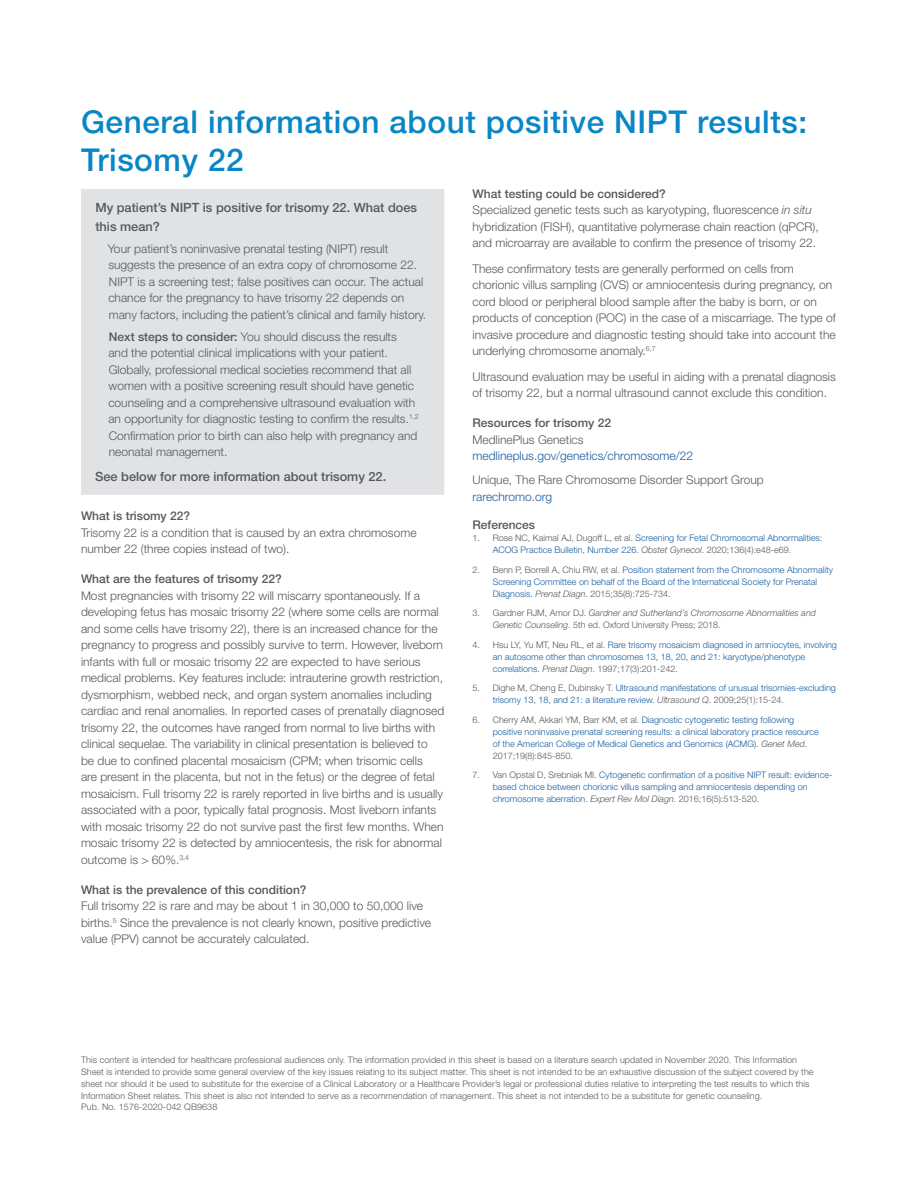
<style>
.page{position:relative;width:918px;height:1188px;background:#fff}
.page>*{position:absolute;margin:0;border:0;box-sizing:border-box;transform-origin:0 0}
.Title{font:500 31.5px/37.8px "Helvetica Neue LT Std";letter-spacing:.02em;color:#0986c6}
.Highlights_Title{font:500 12.75px/19.5px "Helvetica Neue LT Std";color:#57585a}
.Body_Copy{font:300 12px/16.5px "Helvetica Neue LT Std";color:#57585a}
.Highlights_Descrip{font:300 12px/16.5px "Helvetica Neue LT Std";color:#57585a}
.C-Head{font:500 12px "Helvetica Neue LT Std";color:#57585a}
.Body_Copy-2{font:300 12px/16.5px "Helvetica Neue LT Std";color:#175d9e}
.t1{font:300 9px/12px "Helvetica Neue LT Std";color:#175d9e}
.zz_Copyright{font:300 9px/11.9px "Helvetica Neue LT Std";letter-spacing:.01em;color:#57585a}
.t2{font:italic 300 9px/12px "Helvetica Neue LT Std";color:#57585a}
.s1{font-weight:500}
.s2{font-style:italic}
.s3{color:#57585a}
.s4{color:#175d9e}
.s5{font-style:italic;color:#57585a}
.s6{color:#808285}
.s7{font-style:normal}
</style>
<div class="page">
<div style="left:81px;top:189px;width:363px;height:306px;background:#e1e2e4"></div>
<p class="Title" style="left:81px;top:103px;width:728px">General information about positive NIPT results:<br>Trisomy 22</p>
<p class="Highlights_Title" style="left:95px;top:197px;width:323px">My patient’s NIPT is positive for trisomy 22. What does this mean?</p>
<p class="Highlights_Descrip" style="left:108px;top:240px;width:320px">Your patient’s noninvasive prenatal testing (NIPT) result suggests the presence of an extra copy of chromosome 22.<br>NIPT is a screening test; false positives can occur. The actual chance for the pregnancy to have trisomy 22 depends on many factors, including the patient’s clinical and family history.</p>
<p class="Highlights_Descrip" style="left:108px;top:328px;width:312px"><span class="s1">Next steps to consider:</span> You should discuss the results and the potential clinical implications with your patient.<br>Globally, professional medical societies recommend that all women with a positive screening result should have genetic counseling and a comprehensive ultrasound evaluation with an opportunity for diagnostic testing to confirm the results.<sup>1,2<br></sup>Confirmation prior to birth can also help with pregnancy and neonatal management.</p>
<p class="Highlights_Title" style="left:95px;top:467px;width:293px">See below for more information about trisomy 22.</p>
<p class="C-Head" style="left:81px;top:509px;width:111px">What is trisomy 22?</p>
<p class="Body_Copy" style="left:81px;top:524px;width:337px">Trisomy 22 is a condition that is caused by an extra chromosome number 22 (three copies instead of two).</p>
<p class="C-Head" style="left:81px;top:572px;width:202px">What are the features of trisomy 22?</p>
<p class="Body_Copy" style="left:81px;top:587px;width:365px">Most pregnancies with trisomy 22 will miscarry spontaneously. If a developing fetus has mosaic trisomy 22 (where some cells are normal and some cells have trisomy 22), there is an increased chance for the pregnancy to progress and possibly survive to term. However, liveborn infants with full or mosaic trisomy 22 are expected to have serious medical problems. Key features include: intrauterine growth restriction, dysmorphism, webbed neck, and organ system anomalies including cardiac and renal anomalies. In reported cases of prenatally diagnosed trisomy 22, the outcomes have ranged from normal to live births with clinical sequelae. The variability in clinical presentation is believed to<br>be due to confined placental mosaicism (CPM; when trisomic cells<br>are present in the placenta, but not in the fetus) or the degree of fetal mosaicism. Full trisomy 22 is rarely reported in live births and is usually associated with a poor, typically fatal prognosis. Most liveborn infants with mosaic trisomy 22 do not survive past the first few months. When mosaic trisomy 22 is detected by amniocentesis, the risk for abnormal outcome is &gt; 60%.<sup>3,4</sup></p>
<p class="C-Head" style="left:81px;top:882px;width:227px">What is the prevalence of this condition?</p>
<p class="Body_Copy" style="left:81px;top:898px;width:352px">Full trisomy 22 is rare and may be about 1 in 30,000 to 50,000 live births.<sup>5</sup> Since the prevalence is not clearly known, positive predictive value (PPV) cannot be accurately calculated.</p>
<p class="C-Head" style="left:472px;top:186px;width:195px">What testing could be considered?</p>
<p class="Body_Copy" style="left:472px;top:201px;width:348px">Specialized genetic tests such as karyotyping, fluorescence <span class="s2">in situ </span>hybridization (FISH), quantitative polymerase chain reaction (qPCR), and microarray are available to confirm the presence of trisomy 22.</p>
<p class="Body_Copy" style="left:472px;top:260px;width:365px">These confirmatory tests are generally performed on cells from chorionic villus sampling (CVS) or amniocentesis during pregnancy, on cord blood or peripheral blood sample after the baby is born, or on products of conception (POC) in the case of a miscarriage. The type of invasive procedure and diagnostic testing should take into account the underlying chromosome anomaly.<sup>6,7</sup></p>
<p class="Body_Copy" style="left:472px;top:368px;width:365px">Ultrasound evaluation may be useful in aiding with a prenatal diagnosis of trisomy 22, but a normal ultrasound cannot exclude this condition.</p>
<p class="C-Head" style="left:472px;top:416px;width:140px">Resources for trisomy 22</p>
<p class="Body_Copy-2" style="left:472px;top:431px;width:222px"><span class="s3">MedlinePlus Genetics </span>medlineplus.gov/genetics/chromosome/22</p>
<p class="Body_Copy" style="left:472px;top:471px;width:293px">Unique, The Rare Chromosome Disorder Support Group <span class="s4">rarechromo.org</span></p>
<p class="C-Head" style="left:472px;top:518px;width:64px">References</p>
<p class="t1" style="left:493px;top:532px;width:331px;text-indent:-20px"><span class="s3">1. Rose NC, Kaimal AJ, Dugoff L, et al.</span> Screening for Fetal Chromosomal Abnormalities:<br>ACOG Practice Bulletin, Number 226. <span class="s5">Obstet Gynecol</span><span class="s3">. 2020;136(4):e48-e69</span><span class="s6">.</span></p>
<p class="t1" style="left:493px;top:563px;width:342px;text-indent:-20px"><span class="s3">2. Benn P, Borrell A, Chiu RW, et al.</span> Position statement from the Chromosome Abnormality<br>Screening Committee on behalf of the Board of the International Society for Prenatal<br>Diagnosis<span class="s3">.</span> <span class="s5">Prenat Diagn</span><span class="s3">. 2015;35(8):725-734.</span></p>
<p class="t2" style="left:493px;top:607px;width:325px;text-indent:-20px"><span class="s7">3. Gardner RJM, Amor DJ.</span> Gardner and Sutherland’s Chromosome Abnormalities and<br>Genetic Counseling<span class="s7">. 5th ed. Oxford University Press; 2018.</span></p>
<p class="t1" style="left:493px;top:638px;width:346px;text-indent:-20px"><span class="s3">4. Hsu LY, Yu MT, Neu RL, et al.</span> Rare trisomy mosaicism diagnosed in amniocytes, involving an autosome other than chromosomes 13, 18, 20, and 21: karyotype/phenotype correlations. <span class="s5">Prenat Diagn</span><span class="s3">. 1997;17(3):201-242.</span></p>
<p class="t1" style="left:493px;top:682px;width:345px;text-indent:-20px"><span class="s3">5. Dighe M, Cheng E, Dubinsky T.</span> Ultrasound manifestations of unusual trisomies-excluding trisomy 13, 18, and 21: a literature review. <span class="s5">Ultrasound Q</span><span class="s3">. 2009;25(1):15-24.</span></p>
<p class="t1" style="left:493px;top:713px;width:328px;text-indent:-20px"><span class="s3">6. Cherry AM, Akkari YM, Barr KM, et al.</span> Diagnostic cytogenetic testing following positive noninvasive prenatal screening results: a clinical laboratory practice resource of the American College of Medical Genetics and Genomics (ACMG)<span class="s3">.</span> <span class="s5">Genet Med</span><span class="s3">.<br>2017;19(8):845-850.</span></p>
<p class="t1" style="left:493px;top:769px;width:341px;text-indent:-20px"><span class="s3">7. Van Opstal D, Srebniak MI.</span> Cytogenetic confirmation of a positive NIPT result: evidence&shy;based choice between chorionic villus sampling and amniocentesis depending on chromosome aberration<span class="s3">.</span> <span class="s5">Expert Rev Mol Diagn</span><span class="s3">. 2016;16(5):513-520.</span></p>
<p class="zz_Copyright" style="left:81px;top:1053px;width:734px">This content is intended for healthcare professional audiences only. The information provided in this sheet is based on a literature search updated in November 2020. This Information Sheet is intended to provide some general overview of the key issues relating to its subject matter. This sheet is not intended to be an exhaustive discussion of the subject covered by the sheet nor should it be used to substitute for the exercise of a Clinical Laboratory or a Healthcare Provider’s legal or professional duties relative to interpreting the test results to which this Information Sheet relates. This sheet is also not intended to serve as a recommendation of management. This sheet is not intended to be a substitute for genetic counseling.<br>Pub. No. 1576-2020-042 QB9638</p>
</div>
